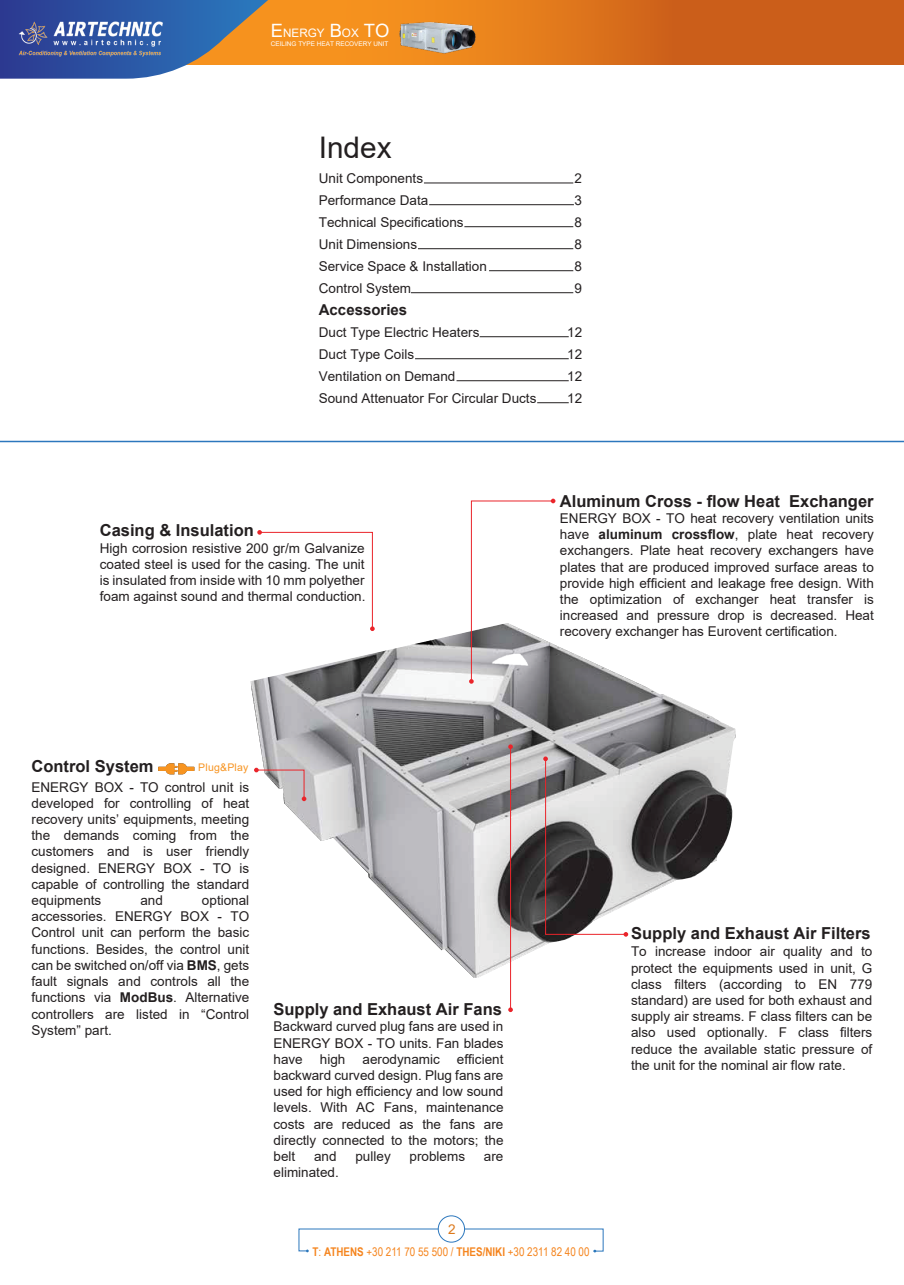
<style>
.page{position:relative;width:904px;height:1285px;background:#fff}
.page>*{position:absolute;margin:0;border:0;box-sizing:border-box;transform-origin:0 0}
.t1{font:29.7px "Arial";color:#231f20}
.t2{font:700 16.5px "Arial";color:#231f20}
.t3{font:700 15px "Arial";color:#231f20}
.t4{font:13.5px/16.2px "Arial";color:#231f20;text-align:justify}
.t5{font:13.5px "Arial";color:#dc791c}
.t6{font:12px "Arial Narrow";color:#f5851f}
.t7{font:11.7px "Arial";color:#fff}
.t8{font:10.5px "Arial";letter-spacing:.02em;color:#f79421}
.t9{font:6.45px "Arial";color:#fff}
.s1{font-size:18.3px}
.s2{font-weight:700}
</style>
<div class="page">
<img style="left:250px;top:631px;width:486px;height:346px">
<svg style="left:508px;top:744px;width:5px;height:5px"></svg>
<svg style="left:508px;top:1007px;width:5px;height:4px"></svg>
<svg style="left:469px;top:498px;width:86px;height:185px"></svg>
<svg style="left:543px;top:756px;width:85px;height:180px;background:#8a8586"></svg>
<hr style="left:510px;top:747px;width:1px;height:263px;background:#ea242a">
<svg style="left:254px;top:767px;width:52px;height:34px"></svg>
<svg style="left:257px;top:530px;width:118px;height:101px"></svg>
<svg style="left:158px;top:763px;width:36px;height:11px"></svg>
<div style="left:438px;top:1215px;width:27px;height:27px;border:1px solid #2c77bd;border-radius:50%"></div>
<svg style="left:298px;top:1227px;width:306px;height:25px"></svg>
<hr style="left:424px;top:183px;width:149px;height:1px;background:#231f20">
<hr style="left:429px;top:204px;width:145px;height:1px;background:#231f20">
<hr style="left:464px;top:226px;width:109px;height:1px;background:#231f20">
<hr style="left:418px;top:248px;width:155px;height:1px;background:#231f20">
<hr style="left:489px;top:270px;width:84px;height:1px;background:#231f20">
<hr style="left:411px;top:292px;width:162px;height:1px;background:#231f20">
<hr style="left:479px;top:336px;width:89px;height:1px;background:#231f20">
<hr style="left:415px;top:358px;width:153px;height:1px;background:#231f20">
<hr style="left:456px;top:380px;width:112px;height:1px;background:#231f20">
<hr style="left:537px;top:402px;width:31px;height:1px;background:#231f20">
<svg style="left:268px;top:0;width:636px;height:64px;background:#dc731b"></svg>
<svg style="left:0;top:0;width:268px;height:79px;background:#617197"></svg>
<img style="left:16px;top:18px;width:150px;height:41px">
<hr style="left:0;top:440px;width:904px;height:2px;background:#2c77bd">
<img style="left:397px;top:20px;width:80px;height:35px">
<p class="t7" style="left:271px;top:25px;width:120px"><span class="s1">E</span>NERGY <span class="s1">B</span>OX <span class="s1">TO</span></p>
<p class="t9" style="left:271px;top:40px;width:119px">CEILING TYPE HEAT RECOVERY UNIT</p>
<h1 class="t1" style="left:319px;top:127px;width:74px">Index</h1>
<p class="t4" style="left:319px;top:167px;width:170px;line-height:21.9px;text-align:left">Unit Components<br>Performance Data<br>Technical Specifications<br>Unit Dimensions<br>Service Space &amp; Installation<br>Control System</p>
<p class="t4" style="left:319px;top:321px;width:219px;line-height:22px;text-align:left">Duct Type Electric Heaters<br>Duct Type Coils<br>Ventilation on Demand<br>Sound Attenuator For Circular Ducts</p>
<p class="t3" style="left:319px;top:299px;width:90px">Accessories</p>
<p class="t4" style="left:574px;top:167px;width:9px;line-height:21.9px">2<br>3<br>8<br>8<br>8<br>9</p>
<p class="t4" style="left:567px;top:321px;width:17px;line-height:22px">12<br>12<br>12<br>12</p>
<p class="t2" style="left:100px;top:518px;width:156px">Casing &amp; Insulation</p>
<p class="t4" style="left:100px;top:539px;width:267px">High corrosion resistive 200 gr/m Galvanize coated steel is used for the casing. The unit is insulated from inside with 10 mm polyether foam against sound and thermal conduction.</p>
<p class="t2" style="left:560px;top:489px;width:315px">Aluminum Cross - flow Heat Exchanger</p>
<p class="t4" style="left:560px;top:510px;width:315px">ENERGY BOX - TO heat recovery ventilation units have <span class="s2">aluminum crossflow</span>, plate heat recovery exchangers. Plate heat recovery exchangers have plates that are produced improved surface areas to provide high efficient and leakage free design. With the optimization of exchanger heat transfer is increased and pressure drop is decreased. Heat recovery exchanger has Eurovent certification.</p>
<p class="t2" style="left:32px;top:754px;width:123px">Control System</p>
<p class="t8" style="left:198px;top:760px;width:52px">Plug&amp;Play</p>
<p class="t4" style="left:32px;top:778px;width:219px">ENERGY BOX - TO control unit is developed for controlling of heat recovery units’ equipments, meeting the demands coming from the customers and is user friendly designed. ENERGY BOX - TO is capable of controlling the standard equipments</p>
<p class="t4" style="left:32px;top:891px;width:219px;text-indent:170px">optional accessories. ENERGY BOX - TO Control unit can perform the basic functions. Besides, the control unit can be switched on/off via <span class="s2">BMS</span>, gets fault signals and controls all the functions via <span class="s2">ModBus</span>. Alternative controllers are listed in “Control System” part.</p>
<p class="t4" style="left:140px;top:891px;width:24px">and</p>
<p class="t2" style="left:273px;top:996px;width:230px">Supply and Exhaust Air Fans</p>
<p class="t4" style="left:273px;top:1018px;width:231px">Backward curved plug fans are used in ENERGY BOX - TO units. Fan blades have</p>
<p class="t4" style="left:273px;top:1050px;width:231px;text-indent:183px">efficient backward curved design. Plug fans are used for high efficiency and low sound levels. With AC Fans, maintenance costs are reduced as the fans are directly connected to the motors; the belt</p>
<p class="t4" style="left:320px;top:1050px;width:27px">high</p>
<p class="t4" style="left:362px;top:1050px;width:79px">aerodynamic</p>
<p class="t4" style="left:314px;top:1147px;width:24px">and</p>
<p class="t4" style="left:355px;top:1147px;width:37px">pulley</p>
<p class="t4" style="left:409px;top:1147px;width:57px">problems</p>
<p class="t4" style="left:484px;top:1147px;width:21px">are</p>
<p class="t4" style="left:273px;top:1163px;width:67px">eliminated.</p>
<p class="t2" style="left:631px;top:921px;width:241px">Supply and Exhaust Air Filters</p>
<p class="t4" style="left:631px;top:943px;width:243px">To increase indoor air quality and to protect the equipments used in unit, G class filters (according to EN 779 standard) are used for both exhaust and supply air streams. F class filters can be also used optionally. F class filters reduce the available static pressure of the unit for the nominal air flow rate.</p>
<p class="t5" style="left:448px;top:1219px;width:9px">2</p>
<p class="t6" style="left:312px;top:1242px;width:278px"><span class="s2">T</span>: <span class="s2">ATHENS</span> +30 211 70 55 500 / <span class="s2">THES/NIKI</span> +30 2311 82 40 00</p>
</div>
